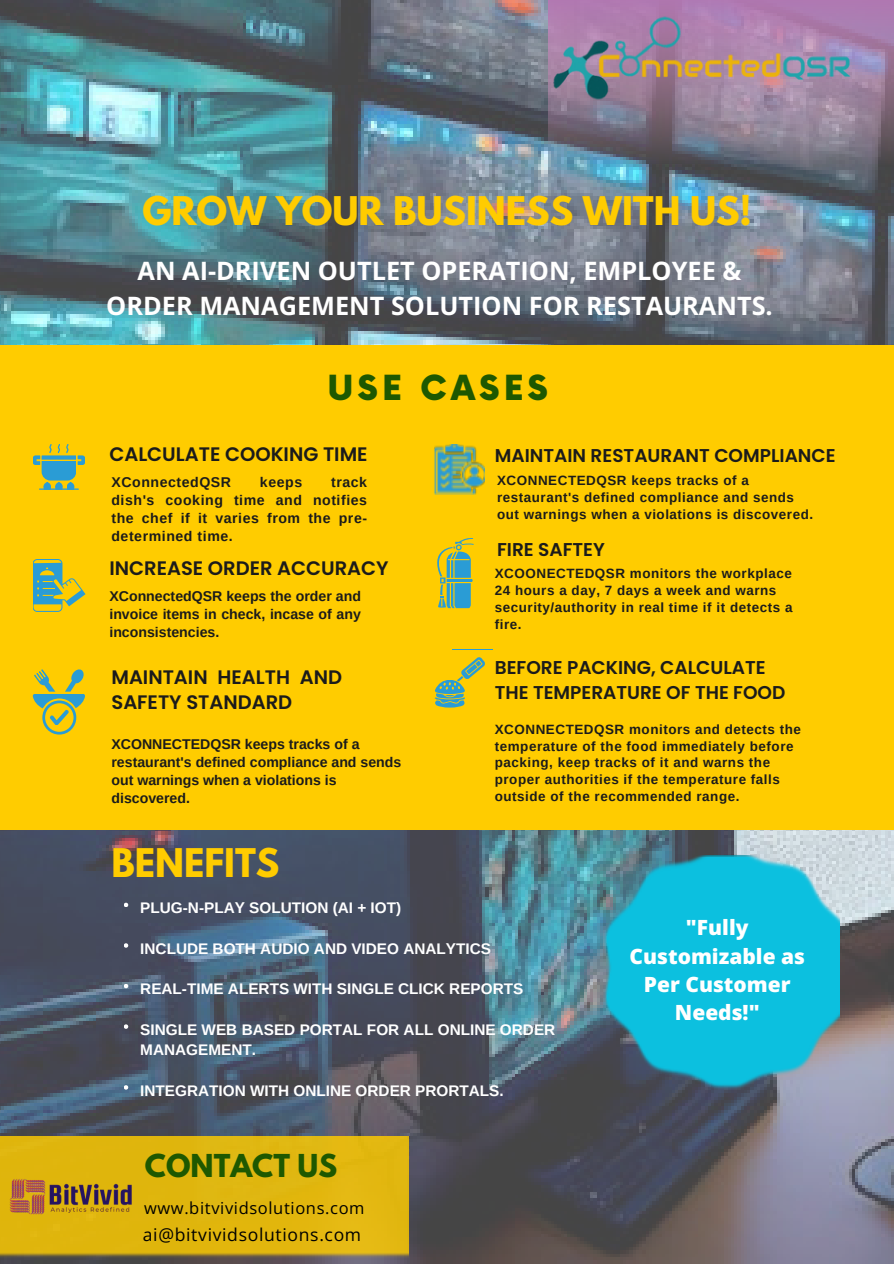
<style>
.page{position:relative;width:894px;height:1264px;background:#fff}
.page>*{position:absolute;margin:0;border:0;box-sizing:border-box;transform-origin:0 0}
.t1{font:700 34.95px "League Spartan";color:#fc0}
.t2{font:900 33.75px "Now";letter-spacing:.12em;color:#1e5800}
.t3{font:700 27.9px "League Spartan";color:#1e5800}
.t4{font:700 25.35px/34.8px "Open Sans";color:#fff;text-align:center}
.t5{font:800 21px/28.2px "Open Sans";color:#fff;text-align:center}
.t6{font:600 19.5px/24.8px "Poppins";color:#1b1b1b}
.t7{font:600 18.45px/24.8px "Poppins";color:#1b1b1b}
.t8{font:17.55px "Open Sans";letter-spacing:.04em;color:#000}
.t9{font:16.5px "Open Sans";letter-spacing:.04em;color:#000}
.t10{font:700 15.3px/20.2px "Arimo";color:#fff}
.t11{font:700 14.1px/18px "Arimo";color:#1b1b1b;text-align:justify}
.t12{font:700 14.1px "Arimo";letter-spacing:.04em;color:#1b1b1b}
.t13{font:700 13.35px/16.8px "Arimo";letter-spacing:.04em;color:#1b1b1b}
</style>
<div class="page">
<img style="left:0;top:0;width:893px;height:1263px">
<div style="left:0;top:346px;width:893px;height:483px;background:#fc0"></div>
<div style="left:171px;top:1135px;width:237px;height:123px;background:#e1b710"></div>
<img style="left:602px;top:855px;width:237px;height:235px">
<img style="left:0;top:1095px;width:171px;height:168px">
<svg style="left:33px;top:559px;width:52px;height:53px"></svg>
<svg style="left:34px;top:669px;width:18px;height:17px"></svg>
<svg style="left:68px;top:669px;width:16px;height:17px"></svg>
<svg style="left:50px;top:732px;width:18px;height:3px"></svg>
<svg style="left:42px;top:716px;width:35px;height:16px"></svg>
<svg style="left:32px;top:686px;width:53px;height:30px"></svg>
<svg style="left:39px;top:488px;width:40px;height:2px"></svg>
<svg style="left:34px;top:455px;width:51px;height:33px"></svg>
<svg style="left:42px;top:455px;width:7px;height:7px"></svg>
<svg style="left:49px;top:444px;width:9px;height:18px"></svg>
<svg style="left:58px;top:444px;width:19px;height:18px"></svg>
<svg style="left:124px;top:902px;width:4px;height:5px"></svg>
<svg style="left:124px;top:943px;width:4px;height:4px"></svg>
<svg style="left:124px;top:983px;width:4px;height:5px"></svg>
<svg style="left:124px;top:1024px;width:4px;height:4px"></svg>
<svg style="left:124px;top:1085px;width:4px;height:4px"></svg>
<img style="left:434px;top:444px;width:50px;height:51px">
<svg style="left:461px;top:552px;width:10px;height:18px"></svg>
<svg style="left:461px;top:538px;width:13px;height:14px"></svg>
<svg style="left:454px;top:590px;width:17px;height:19px"></svg>
<svg style="left:454px;top:570px;width:19px;height:20px"></svg>
<svg style="left:437px;top:540px;width:24px;height:29px"></svg>
<svg style="left:438px;top:569px;width:16px;height:21px"></svg>
<svg style="left:438px;top:590px;width:16px;height:19px"></svg>
<svg style="left:439px;top:543px;width:22px;height:43px"></svg>
<svg style="left:438px;top:680px;width:10px;height:5px"></svg>
<svg style="left:448px;top:680px;width:4px;height:5px"></svg>
<svg style="left:436px;top:685px;width:28px;height:3px"></svg>
<svg style="left:434px;top:688px;width:31px;height:20px"></svg>
<svg style="left:452px;top:649px;width:40px;height:38px"></svg>
<svg style="left:548px;top:0;width:345px;height:165px;background:#84768f"></svg>
<img style="left:518px;top:13px;width:346px;height:96px">
<p class="t1" style="left:142px;top:193px;width:610px">GROW YOUR BUSINESS WITH US!</p>
<p class="t4" style="left:106px;top:253px;width:668px">AN AI-DRIVEN OUTLET OPERATION, EMPLOYEE &amp;<br>ORDER MANAGEMENT SOLUTION FOR RESTAURANTS.</p>
<p class="t2" style="left:327px;top:370px;width:222px">USE CASES</p>
<p class="t6" style="left:109px;top:442px;width:260px">CALCULATE COOKING TIME</p>
<p class="t12" style="left:111px;top:474px;width:121px">XConnectedQSR</p>
<p class="t11" style="left:260px;top:473px;width:44px">keeps</p>
<p class="t11" style="left:111px;top:473px;width:257px;text-indent:219px">track dish's cooking time and notifies the chef if it varies from the pre&shy;determined time.</p>
<p class="t6" style="left:109px;top:556px;width:281px">INCREASE ORDER ACCURACY</p>
<p class="t11" style="left:109px;top:587px;width:253px">XConnectedQSR keeps the order and invoice items in check, incase of any inconsistencies.</p>
<p class="t6" style="left:111px;top:665px;width:232px">MAINTAIN HEALTH AND<br>SAFETY STANDARD</p>
<p class="t11" style="left:111px;top:735px;width:291px;text-align:left">XCONNECTEDQSR keeps tracks of a restaurant's defined compliance and sends out warnings when a violations is discovered.</p>
<p class="t1" style="left:111px;top:845px;width:169px">BENEFITS</p>
<p class="t7" style="left:494px;top:443px;width:342px">MAINTAIN RESTAURANT COMPLIANCE</p>
<p class="t13" style="left:497px;top:472px;width:253px">XCONNECTEDQSR keeps tracks of a</p>
<p class="t13" style="left:497px;top:489px;width:298px">restaurant's defined compliance and sends</p>
<p class="t13" style="left:497px;top:506px;width:317px">out warnings when a violations is discovered.</p>
<p class="t7" style="left:497px;top:536px;width:109px">FIRE SAFTEY</p>
<p class="t13" style="left:494px;top:565px;width:299px">XCOONECTEDQSR monitors the workplace<br>24 hours a day, 7 days a week and warns security/authority in real time if it detects a fire.</p>
<p class="t7" style="left:494px;top:655px;width:292px">BEFORE PACKING, CALCULATE<br>THE TEMPERATURE OF THE FOOD</p>
<p class="t13" style="left:494px;top:720px;width:308px">XCONNECTEDQSR monitors and detects the temperature of the food immediately before packing, keep tracks of it and warns the proper authorities if the temperature falls outside of the recommended range.</p>
<p class="t10" style="left:140px;top:897px;width:262px">PLUG-N-PLAY SOLUTION (AI + IOT)</p>
<p class="t10" style="left:140px;top:938px;width:352px">INCLUDE BOTH AUDIO AND VIDEO ANALYTICS</p>
<p class="t10" style="left:140px;top:978px;width:384px">REAL-TIME ALERTS WITH SINGLE CLICK REPORTS</p>
<p class="t10" style="left:140px;top:1019px;width:416px">SINGLE WEB BASED PORTAL FOR ALL ONLINE ORDER<br>MANAGEMENT.</p>
<p class="t10" style="left:140px;top:1080px;width:365px">INTEGRATION WITH ONLINE ORDER PRORTALS.</p>
<p class="t3" style="left:145px;top:1152px;width:194px">CONTACT US</p>
<p class="t9" style="left:144px;top:1196px;width:222px">www.bitvividsolutions.com</p>
<p class="t8" style="left:143px;top:1221px;width:220px">ai@bitvividsolutions.com</p>
<p class="t5" style="left:629px;top:913px;width:177px">"Fully<br>Customizable as<br>Per Customer<br>Needs!"</p>
</div>
